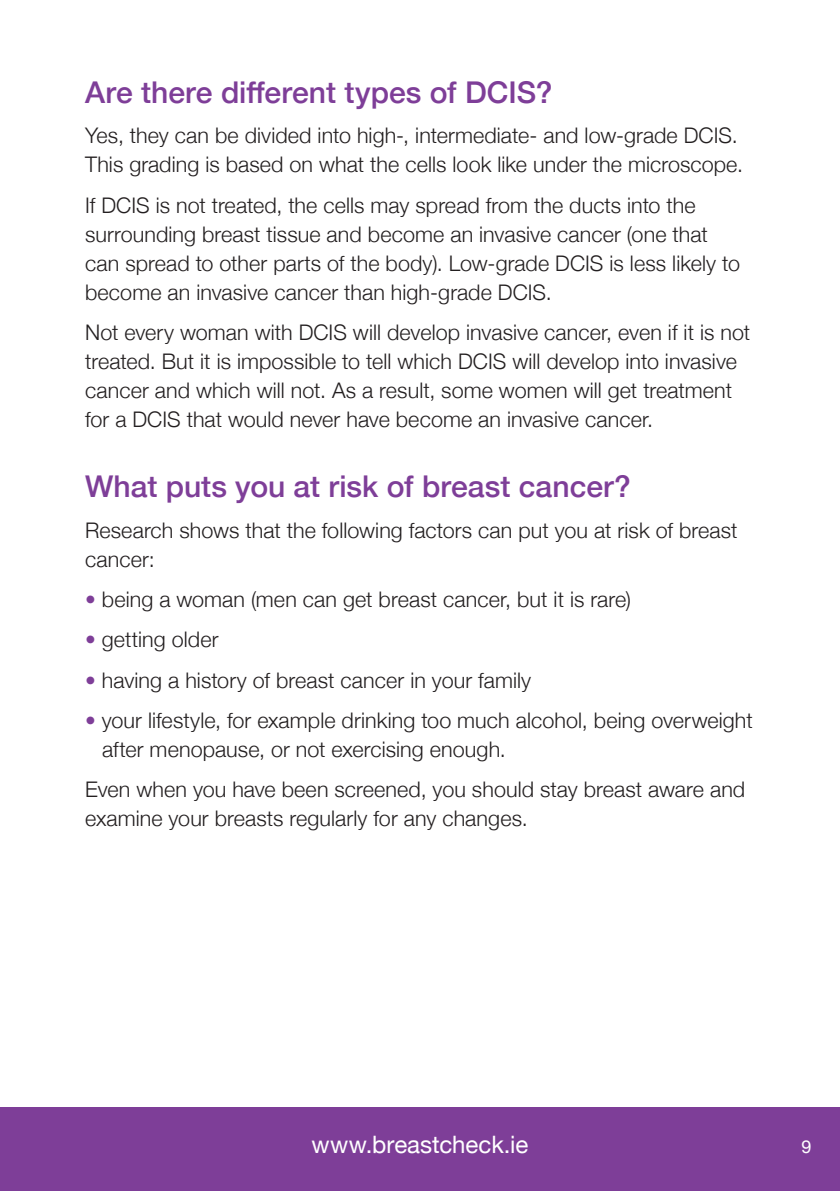
<style>
.page{position:relative;width:840px;height:1191px;background:#fff}
.page>*{position:absolute;margin:0;border:0;box-sizing:border-box;transform-origin:0 0}
.bullets{font:500 30px "Helvetica Neue";color:#7e3e98}
.head_1{font:500 30px "Helvetica Neue";color:#7e3e98}
.head_1-2{font:24px "Helvetica Neue";color:#fff}
.body_text{font:300 21.6px/29px "Helvetica Neue";letter-spacing:.005em;color:#231f20}
.bullets-2{font:300 21.6px/29px "Helvetica Neue";letter-spacing:.005em;color:#231f20}
.head_1-3{font:18px "Helvetica Neue";color:#fff}
.s1{color:#7e3e98}
</style>
<div class="page">
<div style="left:0;top:1107px;width:839px;height:84px;background:#7e3e98"></div>
<p class="head_1" style="left:85px;top:68px;width:468px">Are there different types of DCIS?</p>
<p class="body_text" style="left:85px;top:120px;width:659px">Yes, they can be divided into high-, intermediate- and low-grade DCIS.<br>This grading is based on what the cells look like under the microscope.</p>
<p class="body_text" style="left:85px;top:189px;width:656px">If DCIS is not treated, the cells may spread from the ducts into the surrounding breast tissue and become an invasive cancer (one that can spread to other parts of the body). Low-grade DCIS is less likely to become an invasive cancer than high-grade DCIS.</p>
<p class="body_text" style="left:85px;top:316px;width:666px">Not every woman with DCIS will develop invasive cancer, even if it is not treated. But it is impossible to tell which DCIS will develop into invasive cancer and which will not. As a result, some women will get treatment for a DCIS that would never have become an invasive cancer.</p>
<p class="bullets" style="left:85px;top:462px;width:547px">What puts you at risk of breast cancer?</p>
<p class="body_text" style="left:85px;top:514px;width:653px">Research shows that the following factors can put you at risk of breast cancer:</p>
<p class="bullets-2" style="left:85px;top:583px;width:547px"><span class="s1">•</span> being a woman (men can get breast cancer, but it is rare)</p>
<p class="bullets-2" style="left:85px;top:623px;width:135px"><span class="s1">•</span> getting older</p>
<p class="bullets-2" style="left:85px;top:664px;width:447px"><span class="s1">•</span> having a history of breast cancer in your family</p>
<p class="bullets-2" style="left:102px;top:704px;width:651px;text-indent:-17px"><span class="s1">•</span> your lifestyle, for example drinking too much alcohol, being overweight after menopause, or not exercising enough.</p>
<p class="body_text" style="left:85px;top:773px;width:661px">Even when you have been screened, you should stay breast aware and examine your breasts regularly for any changes.</p>
<p class="head_1-2" style="left:311px;top:1127px;width:218px">www.breastcheck.ie</p>
<p class="head_1-3" style="left:801px;top:1133px;width:12px">9</p>
</div>
